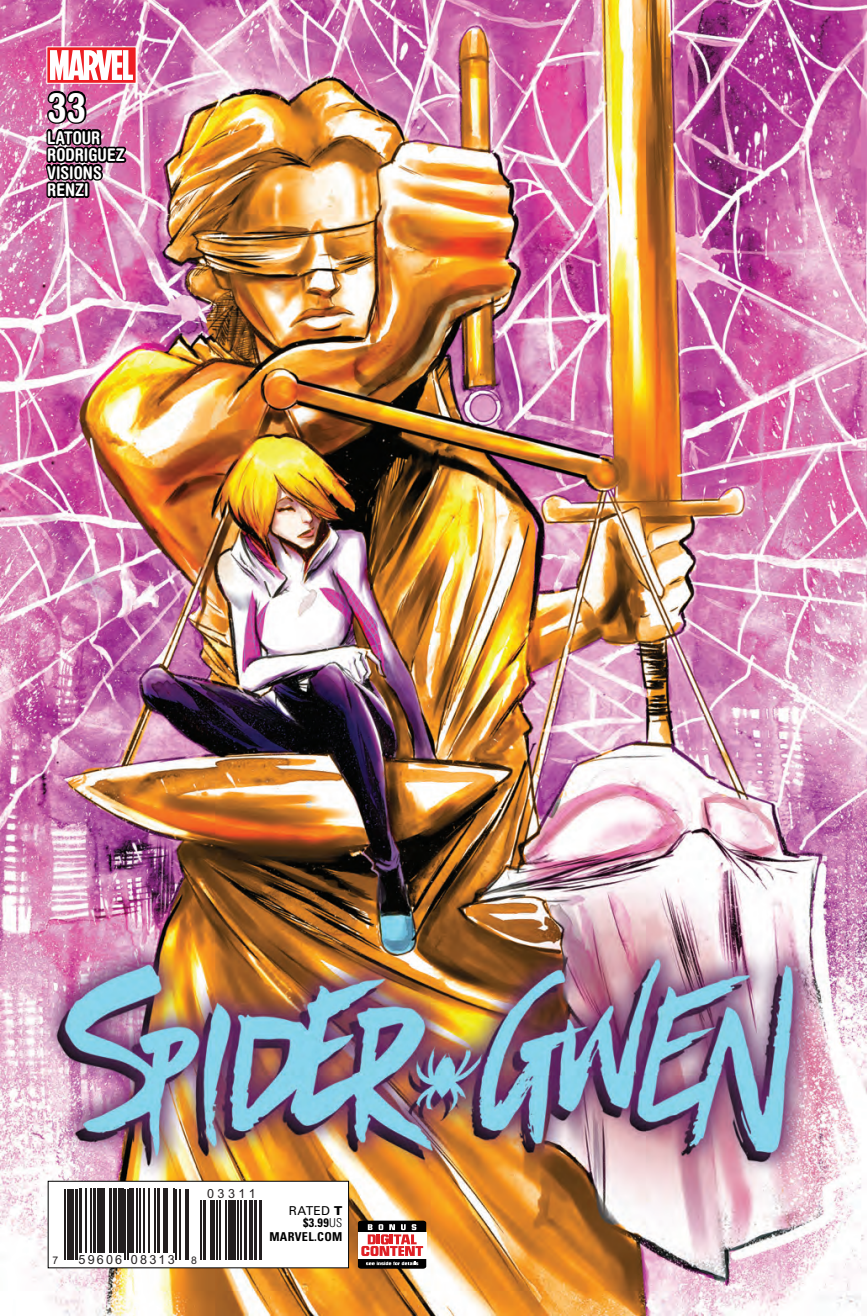
<style>
.page{position:relative;width:867px;height:1316px;background:#fff}
.page>*{position:absolute;margin:0;border:0;box-sizing:border-box;transform-origin:0 0}
.t1{font:700 condensed 40.25px "Helvetica Rounded LT Std";color:#fff}
.t2{font:700 condensed 17.5px/17.5px "Helvetica Rounded LT Std";color:#fff}
.t3{font:12.6px "Arial";letter-spacing:.17em;color:#231f20}
.t4{font:12.25px/12.2px "Univers LT Std";letter-spacing:.025em;color:#000001;text-align:right}
.t5{font:700 condensed 12.25px "Univers LT Std";letter-spacing:.025em;color:#000001}
.t6{font:10.5px "Arial";color:#231f20}
.s1{font-weight:900}
.s2{font-weight:700;font-stretch:condensed}
.s3{font-weight:300;font-stretch:condensed}
</style>
<div class="page">
<img style="left:0;top:0;width:866px;height:1315px">
<div style="left:48px;top:1180px;width:300px;height:87px;background:#fff"></div>
<hr style="left:64px;top:1188px;width:2px;height:71px;background:#231f20">
<hr style="left:67px;top:1188px;width:1px;height:71px;background:#231f20">
<div style="left:69px;top:1188px;width:5px;height:71px;background:#231f20"></div>
<hr style="left:75px;top:1188px;width:3px;height:71px;background:#231f20">
<hr style="left:79px;top:1188px;width:2px;height:64px;background:#231f20">
<hr style="left:85px;top:1188px;width:2px;height:64px;background:#231f20">
<hr style="left:90px;top:1188px;width:2px;height:64px;background:#231f20">
<hr style="left:93px;top:1188px;width:3px;height:64px;background:#231f20">
<hr style="left:97px;top:1188px;width:1px;height:64px;background:#231f20">
<div style="left:100px;top:1188px;width:5px;height:64px;background:#231f20"></div>
<hr style="left:109px;top:1188px;width:3px;height:64px;background:#231f20">
<hr style="left:113px;top:1188px;width:1px;height:64px;background:#231f20">
<hr style="left:115px;top:1188px;width:2px;height:64px;background:#231f20">
<div style="left:118px;top:1188px;width:5px;height:64px;background:#231f20"></div>
<hr style="left:124px;top:1188px;width:2px;height:71px;background:#231f20">
<hr style="left:127px;top:1188px;width:2px;height:71px;background:#231f20">
<hr style="left:130px;top:1188px;width:4px;height:64px;background:#231f20">
<hr style="left:136px;top:1188px;width:2px;height:64px;background:#231f20">
<hr style="left:139px;top:1188px;width:1px;height:64px;background:#231f20">
<hr style="left:143px;top:1188px;width:1px;height:64px;background:#231f20">
<hr style="left:148px;top:1188px;width:2px;height:64px;background:#231f20">
<hr style="left:155px;top:1188px;width:1px;height:64px;background:#231f20">
<hr style="left:157px;top:1188px;width:3px;height:64px;background:#231f20">
<hr style="left:162px;top:1188px;width:3px;height:64px;background:#231f20">
<hr style="left:166px;top:1188px;width:2px;height:64px;background:#231f20">
<hr style="left:173px;top:1188px;width:1px;height:64px;background:#231f20">
<hr style="left:176px;top:1188px;width:1px;height:71px;background:#231f20">
<hr style="left:179px;top:1188px;width:2px;height:71px;background:#231f20">
<hr style="left:185px;top:1188px;width:1px;height:71px;background:#231f20">
<hr style="left:187px;top:1188px;width:2px;height:71px;background:#231f20">
<hr style="left:200px;top:1199px;width:2px;height:60px;background:#231f20">
<hr style="left:203px;top:1199px;width:3px;height:60px;background:#231f20">
<hr style="left:210px;top:1199px;width:2px;height:60px;background:#231f20">
<hr style="left:214px;top:1199px;width:1px;height:60px;background:#231f20">
<hr style="left:216px;top:1199px;width:2px;height:60px;background:#231f20">
<hr style="left:219px;top:1199px;width:1px;height:60px;background:#231f20">
<hr style="left:225px;top:1199px;width:2px;height:60px;background:#231f20">
<hr style="left:228px;top:1199px;width:1px;height:60px;background:#231f20">
<div style="left:231px;top:1199px;width:5px;height:60px;background:#231f20"></div>
<hr style="left:237px;top:1199px;width:2px;height:60px;background:#231f20">
<hr style="left:240px;top:1199px;width:1px;height:60px;background:#231f20">
<hr style="left:244px;top:1199px;width:2px;height:60px;background:#231f20">
<hr style="left:249px;top:1199px;width:1px;height:60px;background:#231f20">
<hr style="left:252px;top:1199px;width:1px;height:60px;background:#231f20">
<hr style="left:254px;top:1199px;width:3px;height:60px;background:#231f20">
<hr style="left:259px;top:1199px;width:3px;height:60px;background:#231f20">
<div style="left:48px;top:1180px;width:301px;height:87px;border:1px solid #000001"></div>
<svg style="left:358px;top:1220px;width:68px;height:48px"></svg>
<img style="left:44px;top:0;width:93px;height:411px">
<div style="left:84px;top:181px;width:5px;height:17px;border:4px solid #000001"></div>
<h1 class="t1" style="left:48px;top:83px;width:40px">33</h1>
<p class="t2" style="left:47px;top:128px;width:79px">LATOUR<br>RODRIGUEZ<br>VISIONS<br>RENZI</p>
<p class="t3" style="left:207px;top:1185px;width:50px">03311</p>
<p class="t6" style="left:52px;top:1252px;width:7px">7</p>
<p class="t3" style="left:78px;top:1250px;width:98px">59606 08313</p>
<p class="t6" style="left:191px;top:1252px;width:7px">8</p>
<p class="t4" style="left:289px;top:1203px;width:55px">RATED <span class="s1">T </span><span class="s2">$3.99</span><span class="s3">US</span></p>
<p class="t5" style="left:269px;top:1228px;width:74px">MARVEL.COM</p>
</div>
